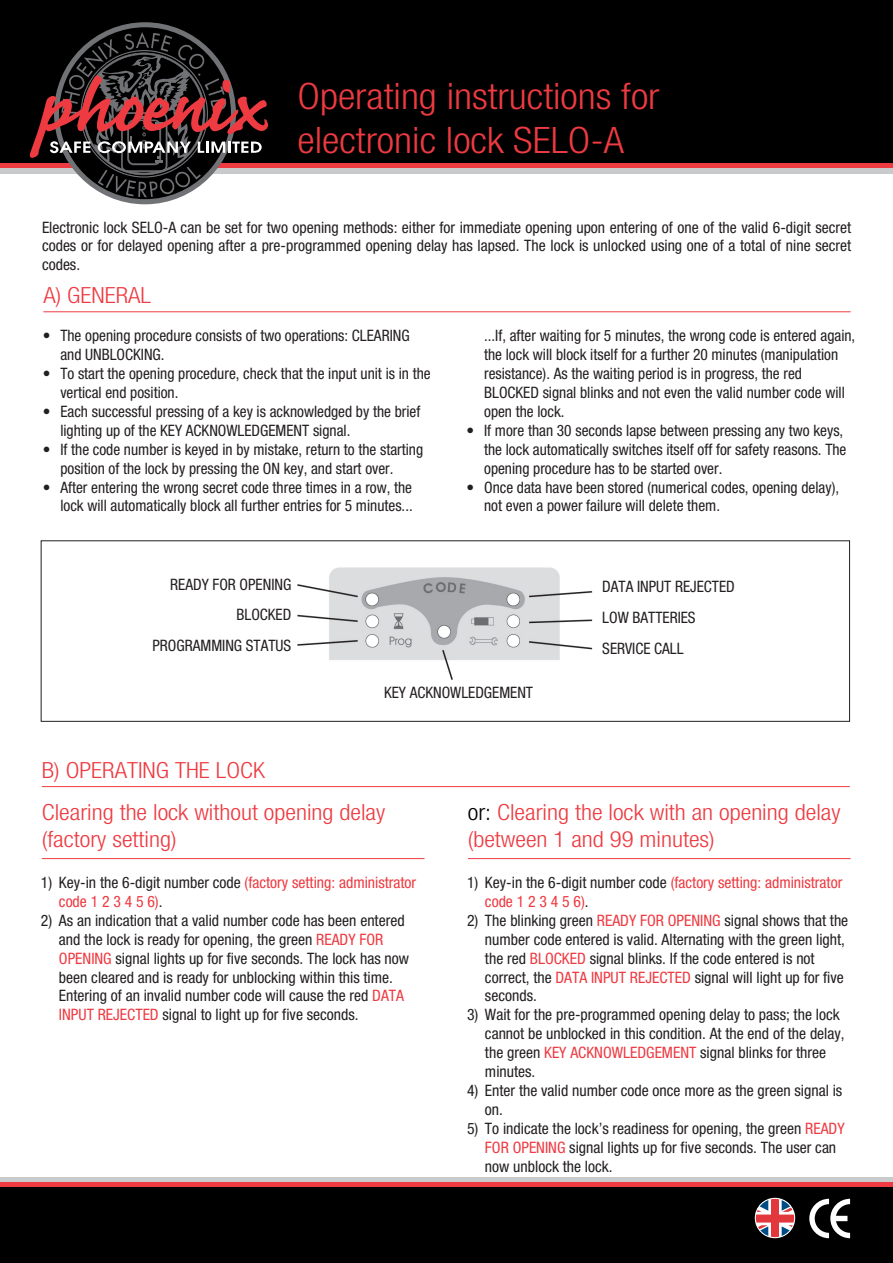
<style>
.page{position:relative;width:893px;height:1263px;background:#fff}
.page>*{position:absolute;margin:0;border:0;box-sizing:border-box;transform-origin:0 0}
.t1{font:300 condensed 36.45px/43.8px "Helvetica Neue";color:#ee3a41;scale:1.11 1}
.t2{font:300 condensed 22.35px/26.7px "Helvetica Neue";color:#ee3a41;scale:1.11 1}
.t3{font:condensed 15.75px/18.9px "Helvetica Neue";color:#231f20}
.t4{font:condensed 15.75px/18.9px "Helvetica Neue";color:#ee3a41}
.s1{color:#231f20}
.s2{color:#ee3a41}
.s3{color:#000}
</style>
<div class="page">
<div style="left:0;top:168px;width:893px;height:5px;background:#c9cacc"></div>
<div style="left:0;top:163px;width:893px;height:5px;background:#ee3a41"></div>
<div style="left:0;top:0;width:893px;height:163px;background:#000"></div>
<svg style="left:29px;top:22px;width:239px;height:182px"></svg>
<div style="left:0;top:1177px;width:893px;height:5px;background:#c9cacc"></div>
<div style="left:0;top:1182px;width:893px;height:5px;background:#ee3a41"></div>
<div style="left:0;top:1187px;width:893px;height:76px;background:#000"></div>
<svg style="left:809px;top:1199px;width:41px;height:39px"></svg>
<svg style="left:755px;top:1198px;width:40px;height:40px"></svg>
<hr style="left:43px;top:311px;width:808px;height:1px;background:#ee3a41">
<div style="left:41px;top:540px;width:809px;height:182px;border:1px solid #231f20"></div>
<hr style="left:42px;top:786px;width:808px;height:1px;background:#ee3a41">
<img style="left:298px;top:567px;width:295px;height:113px">
<hr style="left:42px;top:858px;width:383px;height:1px;background:#ee3a41">
<hr style="left:468px;top:858px;width:383px;height:1px;background:#ee3a41">
<h1 class="t1" style="left:297px;top:74px;width:328px">Operating instructions for electronic lock SELO-A</h1>
<p class="t3" style="left:42px;top:217px;width:811px;text-align:justify">Electronic lock SELO-A can be set for two opening methods: either for immediate opening upon entering of one of the valid 6-digit secret codes or for delayed opening after a pre-programmed opening delay has lapsed. The lock is unlocked using one of a total of nine secret codes.</p>
<h2 class="t2" style="left:43px;top:282px;width:98px">A) GENERAL</h2>
<p class="t3" style="left:60px;top:326px;width:351px;text-indent:-18px">• The opening procedure consists of two operations: CLEARING and UNBLOCKING.</p>
<p class="t3" style="left:60px;top:364px;width:372px;text-indent:-18px">• To start the opening procedure, check that the input unit is in the vertical end position.</p>
<p class="t3" style="left:60px;top:402px;width:362px;text-indent:-18px">• Each successful pressing of a key is acknowledged by the brief lighting up of the KEY ACKNOWLEDGEMENT signal.</p>
<p class="t3" style="left:60px;top:440px;width:364px;text-indent:-18px">• If the code number is keyed in by mistake, return to the starting position of the lock by pressing the ON key, and start over.</p>
<p class="t3" style="left:43px;top:477px;width:371px;text-align:right">• After entering the wrong secret code three times in a row, the lock will automatically block all further entries for 5 minutes...</p>
<p class="t3" style="left:170px;top:569px;width:123px;line-height:30px;text-align:right">READY FOR OPENING<br>BLOCKED</p>
<p class="t3" style="left:153px;top:636px;width:140px">PROGRAMMING STATUS</p>
<p class="t3" style="left:484px;top:326px;width:373px">...If, after waiting for 5 minutes, the wrong code is entered again, the lock will block itself for a further 20 minutes (manipulation resistance). As the waiting period is in progress, the red BLOCKED signal blinks and not even the valid number code will open the lock.</p>
<p class="t3" style="left:484px;top:421px;width:364px;text-indent:-18px">• If more than 30 seconds lapse between pressing any two keys, the lock automatically switches itself off for safety reasons. The opening procedure has to be started over.</p>
<p class="t3" style="left:484px;top:477px;width:356px;text-indent:-18px">• Once data have been stored (numerical codes, opening delay), not even a power failure will delete them.</p>
<p class="t3" style="left:602px;top:571px;width:134px;line-height:31px">DATA INPUT REJECTED<br>LOW BATTERIES<br>SERVICE CALL</p>
<h2 class="t2" style="left:42px;top:756px;width:202px">B) OPERATING THE LOCK</h2>
<p class="t3" style="left:384px;top:682px;width:151px">KEY ACKNOWLEDGEMENT</p>
<h2 class="t2" style="left:42px;top:798px;width:311px">Clearing the lock without opening delay (factory setting)</h2>
<p class="t4" style="left:59px;top:873px;width:359px;text-indent:-18px"><span class="s1">1) Key-in the 6-digit number code</span> (factory setting: administrator code 1 2 3 4 5 6)<span class="s1">.</span></p>
<p class="t3" style="left:59px;top:911px;width:352px;text-indent:-18px">2) As an indication that a valid number code has been entered and the lock is ready for opening, the green <span class="s2">READY FOR OPENING</span> signal lights up for five seconds. The lock has now been cleared and is ready for unblocking within this time.<br>Entering of an invalid number code will cause the red <span class="s2">DATA INPUT REJECTED</span> signal to light up for five seconds.</p>
<h2 class="t2" style="left:468px;top:798px;width:337px"><span class="s3">or:</span> Clearing the lock with an opening delay (between 1 and 99 minutes)</h2>
<p class="t4" style="left:485px;top:873px;width:359px;text-indent:-18px"><span class="s1">1) Key-in the 6-digit number code</span> (factory setting: administrator code 1 2 3 4 5 6)<span class="s1">.</span></p>
<p class="t3" style="left:485px;top:911px;width:365px;text-indent:-18px">2) The blinking green <span class="s2">READY FOR OPENING</span> signal shows that the number code entered is valid. Alternating with the green light, the red <span class="s2">BLOCKED</span> signal blinks. If the code entered is not correct, the <span class="s2">DATA INPUT REJECTED</span> signal will light up for five seconds.</p>
<p class="t3" style="left:485px;top:1005px;width:361px;text-indent:-18px">3) Wait for the pre-programmed opening delay to pass; the lock cannot be unblocked in this condition. At the end of the delay, the green <span class="s2">KEY ACKNOWLEDGEMENT</span> signal blinks for three minutes.</p>
<p class="t3" style="left:485px;top:1081px;width:359px;text-indent:-18px">4) Enter the valid number code once more as the green signal is on.</p>
<p class="t3" style="left:485px;top:1119px;width:361px;text-indent:-18px">5) To indicate the lock’s readiness for opening, the green <span class="s2">READY<br>FOR OPENING</span> signal lights up for five seconds. The user can now unblock the lock.</p>
</div>
